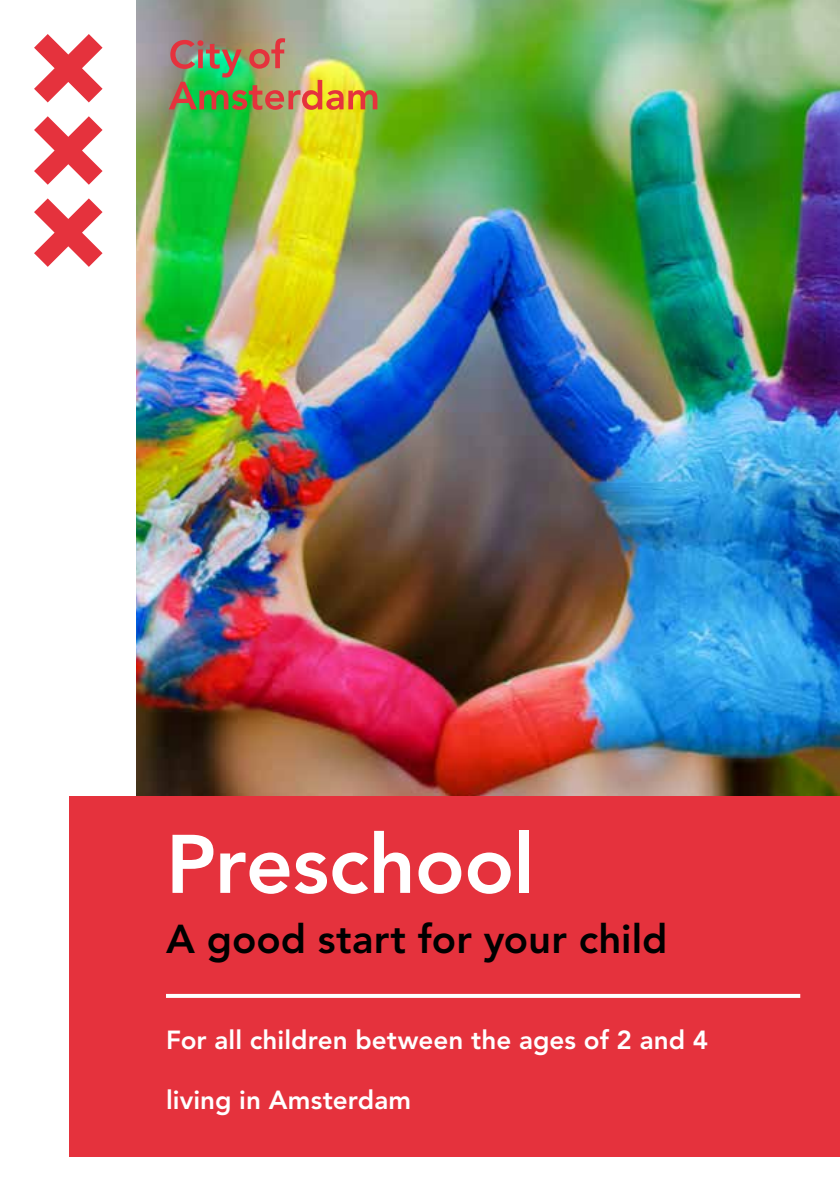
<style>
.page{position:relative;width:840px;height:1191px;background:#fff}
.page>*{position:absolute;margin:0;border:0;box-sizing:border-box;transform-origin:0 0}
.t1{font:800 82px "Avenir LT Std";letter-spacing:-.01em;color:#fff}
.t2{font:800 40px "Avenir LT Std";color:#000}
.t3{font:800 26px "Avenir LT Std";color:#fff}
</style>
<div class="page">
<img style="left:136px;top:0;width:703px;height:797px">
<div style="left:69px;top:797px;width:770px;height:360px;background:#e5323d"></div>
<svg style="left:34px;top:198px;width:68px;height:69px"></svg>
<svg style="left:34px;top:34px;width:68px;height:68px"></svg>
<svg style="left:34px;top:116px;width:68px;height:69px"></svg>
<img style="left:169px;top:38px;width:208px;height:72px">
<svg style="left:166px;top:994px;width:633px;height:4px;background:#fefafa"></svg>
<h1 class="t1" style="left:166px;top:816px;width:370px">Preschool</h1>
<h2 class="t2" style="left:166px;top:915px;width:502px">A good start for your child</h2>
<p class="t3" style="left:166px;top:1024px;width:543px">For all children between the ages of 2 and 4</p>
<p class="t3" style="left:166px;top:1084px;width:246px">living in Amsterdam</p>
</div>
